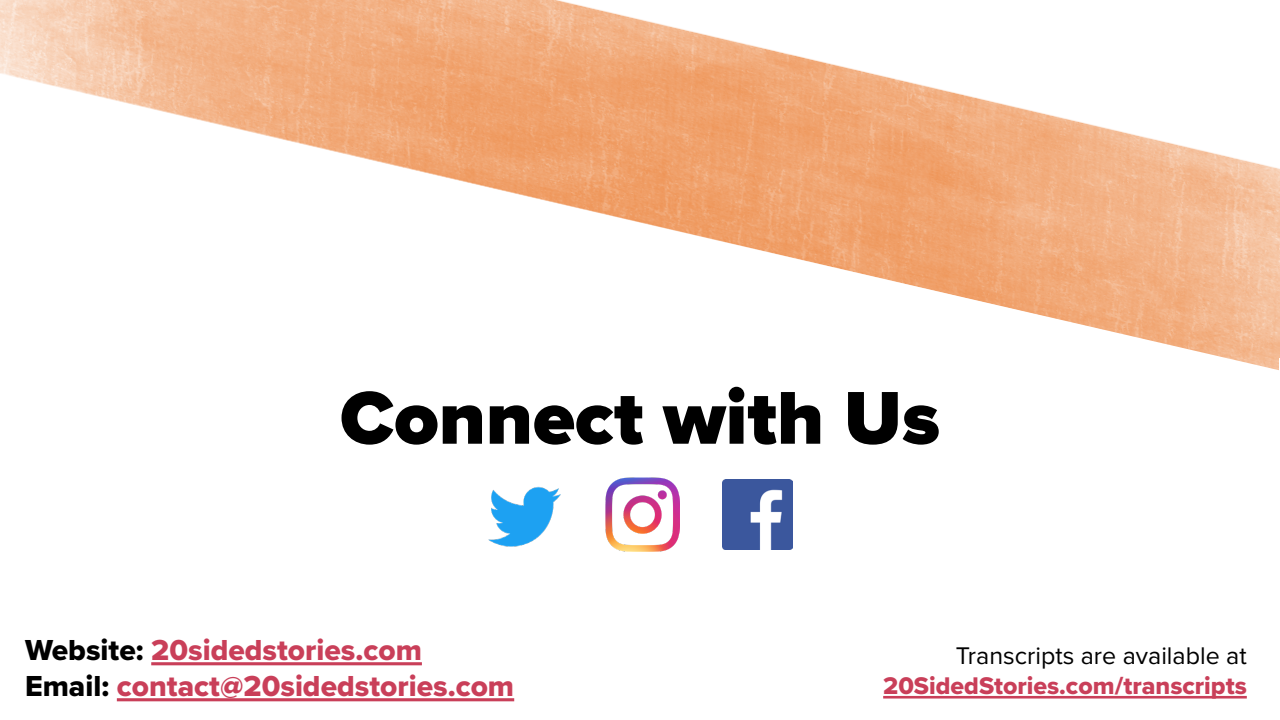
<style>
.page{position:relative;width:1280px;height:720px;background:#fff}
.page>*{position:absolute;margin:0;border:0;box-sizing:border-box;transform-origin:0 0}
.t1{font:900 77.5px "Proxima Nova";color:#000}
.t2{font:30px/36px "Proxima Nova Extrabld";color:#c93f59}
.t3{font:25px "Proxima Nova Extrabld";color:#c93f59}
.t4{font:25px "Proxima Nova";color:#000}
.s1{color:#000}
</style>
<div class="page">
<img style="left:488px;top:486px;width:73px;height:61px">
<img style="left:605px;top:477px;width:75px;height:75px">
<img style="left:723px;top:479px;width:69px;height:70px">
<hr style="left:151px;top:662px;width:271px;height:3px;background:#c93f59">
<hr style="left:117px;top:698px;width:397px;height:3px;background:#c93f59">
<img style="left:0;top:0;width:1280px;height:370px">
<hr style="left:883px;top:696px;width:364px;height:3px;background:#c93f59">
<h1 class="t1" style="left:340px;top:360px;width:601px">Connect with Us</h1>
<p class="t2" style="left:25px;top:631px;width:491px"><span class="s1">Website:</span> 20sidedstories.com<br><span class="s1">Email:</span> contact@20sidedstories.com</p>
<p class="t4" style="left:956px;top:637px;width:292px">Transcripts are available at</p>
<p class="t3" style="left:883px;top:667px;width:365px">20SidedStories.com/transcripts</p>
</div>
